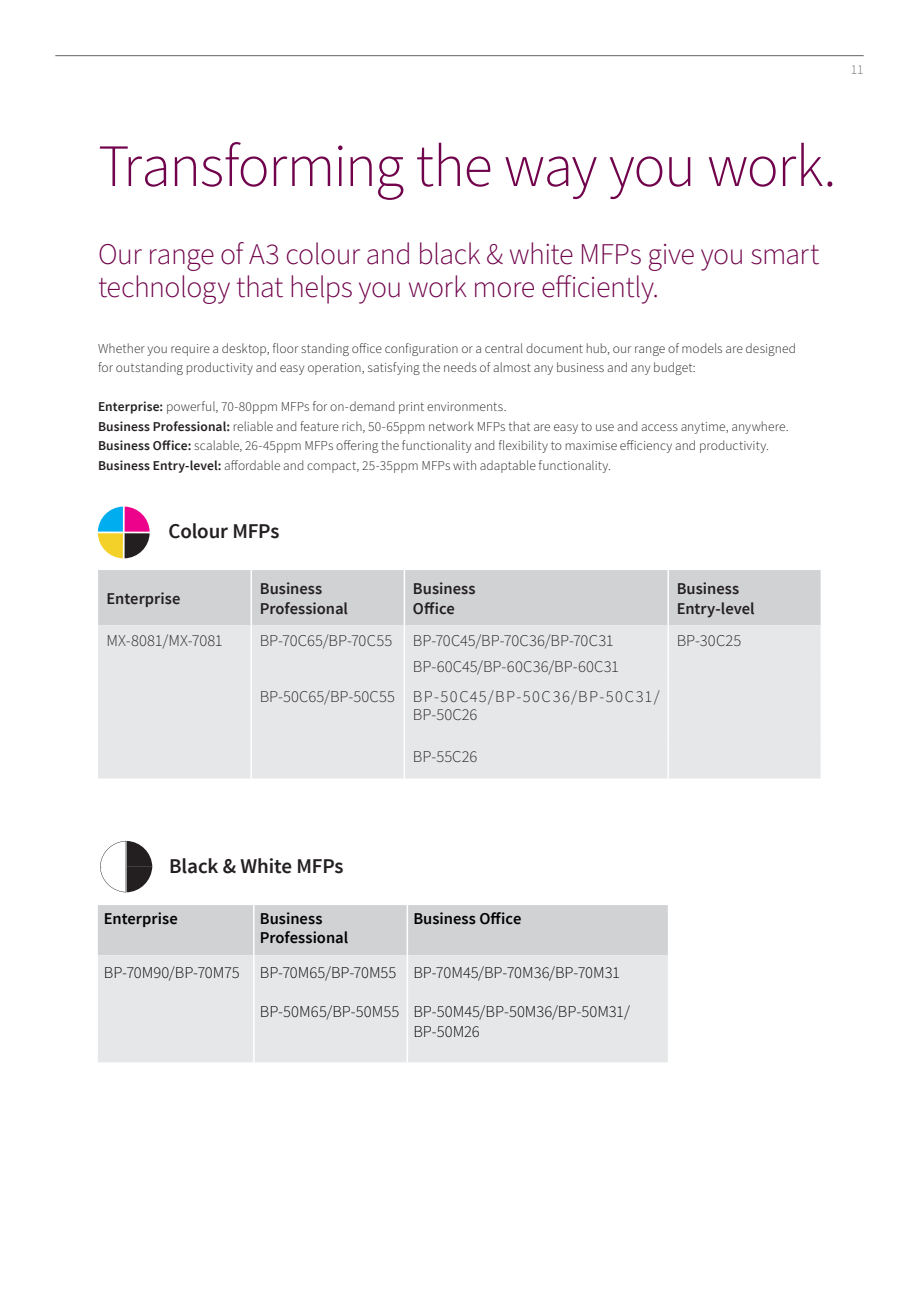
<style>
.page{position:relative;width:919px;height:1289px;background:#fff}
.page>*{position:absolute;margin:0;border:0;box-sizing:border-box;transform-origin:0 0}
.t1{font:300 60px "Source Sans Pro";letter-spacing:-.025em;color:#70034b}
.t2{font:300 30px/33px "Source Sans Pro";letter-spacing:-.02em;color:#70034b}
.t3{font:600 21px "Source Sans Pro";letter-spacing:-.005em;color:#231f20}
.t4{font:300 16.5px/30px "Source Sans Pro";letter-spacing:.005em;color:#231f20}
.t5{font:300 16.5px/19.5px "Source Sans Pro";color:#000001}
.t6{font:600 16.5px/19.5px "Source Sans Pro";color:#231f20}
.t7{font:600 16.5px/19.5px "Source Sans Pro";color:#000001}
.t8{font:300 13.5px/19.5px "Source Sans Pro";letter-spacing:.005em;color:#231f20}
.t9{font:300 13.5px "Source Sans Pro";color:#636366}
.s1{font-weight:600}
</style>
<div class="page">
<hr style="left:55px;top:55px;width:808px;height:1px;background:#636366">
<svg style="left:98px;top:506px;width:52px;height:52px"></svg>
<svg style="left:100px;top:840px;width:52px;height:52px"></svg>
<div style="left:98px;top:570px;width:722px;height:55px;background:#d1d2d4"></div>
<div style="left:98px;top:625px;width:722px;height:153px;background:#e6e7e9"></div>
<hr style="left:403px;top:570px;width:2px;height:55px;background:#fff">
<hr style="left:667px;top:570px;width:2px;height:55px;background:#fff">
<hr style="left:403px;top:625px;width:2px;height:26px;background:#fff">
<hr style="left:667px;top:625px;width:2px;height:26px;background:#fff">
<hr style="left:403px;top:651px;width:2px;height:25px;background:#fff">
<hr style="left:667px;top:651px;width:2px;height:25px;background:#fff">
<hr style="left:403px;top:676px;width:2px;height:60px;background:#fff">
<hr style="left:667px;top:676px;width:2px;height:60px;background:#fff">
<hr style="left:403px;top:736px;width:2px;height:42px;background:#fff">
<hr style="left:667px;top:736px;width:2px;height:42px;background:#fff">
<hr style="left:250px;top:570px;width:2px;height:55px;background:#fff">
<hr style="left:250px;top:625px;width:2px;height:26px;background:#fff">
<hr style="left:250px;top:651px;width:2px;height:25px;background:#fff">
<hr style="left:250px;top:676px;width:2px;height:60px;background:#fff">
<hr style="left:250px;top:736px;width:2px;height:42px;background:#fff">
<div style="left:98px;top:905px;width:569px;height:50px;background:#d1d2d4"></div>
<div style="left:98px;top:955px;width:569px;height:107px;background:#e6e7e9"></div>
<hr style="left:253px;top:905px;width:1px;height:50px;background:#fff">
<hr style="left:406px;top:905px;width:2px;height:50px;background:#fff">
<hr style="left:253px;top:955px;width:1px;height:107px;background:#fff">
<hr style="left:406px;top:955px;width:2px;height:107px;background:#fff">
<p class="t9" style="left:850px;top:60px;width:14px">11</p>
<h1 class="t1" style="left:98px;top:126px;width:739px">Transforming the way you work.</h1>
<h2 class="t2" style="left:98px;top:238px;width:722px">Our range of A3 colour and black &amp; white MFPs give you smart technology that helps you work more efficiently.</h2>
<p class="t8" style="left:98px;top:339px;width:699px">Whether you require a desktop, floor standing office configuration or a central document hub, our range of models are designed for outstanding productivity and easy operation, satisfying the needs of almost any business and any budget:</p>
<p class="t8" style="left:98px;top:397px;width:692px"><span class="s1">Enterprise:</span> powerful, 70-80ppm MFPs for on-demand print environments.<br><span class="s1">Business Professional:</span> reliable and feature rich, 50-65ppm network MFPs that are easy to use and access anytime, anywhere.<br><span class="s1">Business Office:</span> scalable, 26-45ppm MFPs offering the functionality and flexibility to maximise efficiency and productivity.<br><span class="s1">Business Entry-level:</span> affordable and compact, 25-35ppm MFPs with adaptable functionality.</p>
<h3 class="t3" style="left:168px;top:518px;width:113px">Colour MFPs</h3>
<p class="t6" style="left:107px;top:589px;width:75px">Enterprise</p>
<p class="t6" style="left:260px;top:579px;width:90px">Business<br>Professional</p>
<p class="t6" style="left:413px;top:579px;width:64px">Business<br>Office</p>
<p class="t6" style="left:676px;top:579px;width:79px">Business<br>Entry-level</p>
<p class="t4" style="left:107px;top:626px;width:118px">MX-8081/MX-7081</p>
<p class="t4" style="left:260px;top:626px;width:355px">BP-70C65/BP-70C55 BP-70C45/BP-70C36/BP-70C31</p>
<p class="t4" style="left:676px;top:626px;width:66px">BP-30C25</p>
<p class="t4" style="left:260px;top:651px;width:401px;text-indent:153px">BP-60C45/BP-60C36/BP-60C31<br>BP-50C65/BP-50C55 BP-50C45/BP-50C36/BP-50C31/</p>
<p class="t4" style="left:413px;top:700px;width:66px">BP-50C26</p>
<p class="t4" style="left:413px;top:742px;width:66px">BP-55C26</p>
<h3 class="t3" style="left:169px;top:853px;width:176px">Black &amp; White MFPs</h3>
<p class="t7" style="left:104px;top:908px;width:75px">Enterprise</p>
<p class="t7" style="left:260px;top:908px;width:90px">Business<br>Professional</p>
<p class="t7" style="left:413px;top:908px;width:109px">Business Office</p>
<p class="t5" style="left:104px;top:963px;width:294px">BP-70M90/BP-70M75 BP-70M65/BP-70M55</p>
<p class="t5" style="left:260px;top:1002px;width:141px">BP-50M65/BP-50M55</p>
<p class="t5" style="left:413px;top:963px;width:208px">BP-70M45/BP-70M36/BP-70M31</p>
<p class="t5" style="left:413px;top:1002px;width:218px">BP-50M45/BP-50M36/BP-50M31/<br>BP-50M26</p>
</div>
